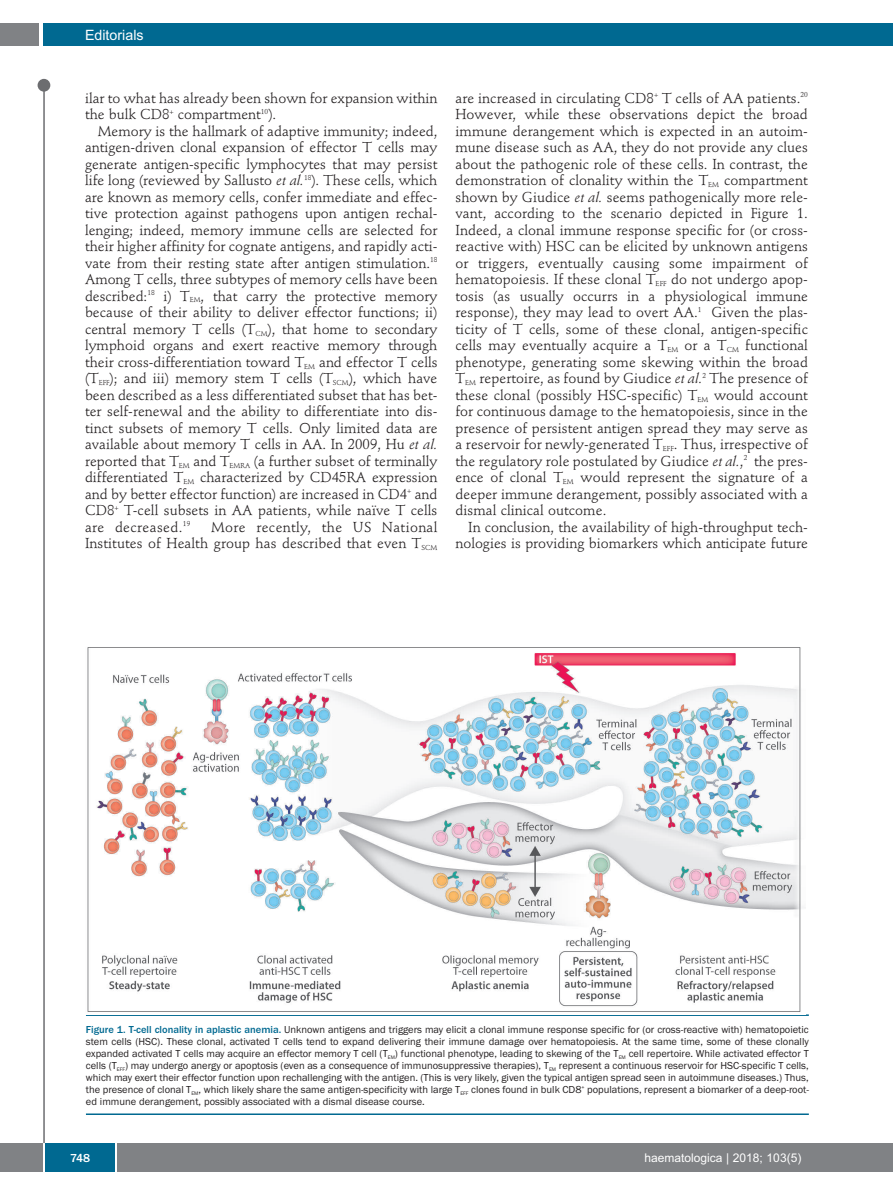
<style>
.page{position:relative;width:893px;height:1191px;background:#fff}
.page>*{position:absolute;margin:0;border:0;box-sizing:border-box;transform-origin:0 0}
.t1{font:14.25px/16.5px "Stempel Schneidler";color:#231f20;text-align:justify}
.t2{font:14.25px "Arial";color:#fff}
.t3{font:12px "Arial";color:#fff}
.t4{font:500 12px "Franklin Gothic";color:#fff}
.t5{font:10.5px/12px "Franklin Gothic";color:#231f20;text-align:justify}
.s1{font-style:italic}
.s2{font-weight:500;color:#006991}
</style>
<div class="page">
<div style="left:43px;top:23px;width:850px;height:22px;background:#006991"></div>
<div style="left:0;top:23px;width:39px;height:22px;background:#808285"></div>
<div style="left:0;top:1143px;width:893px;height:28px;background:#808285"></div>
<div style="left:45px;top:1143px;width:71px;height:28px;background:#006991"></div>
<hr style="left:43px;top:1143px;width:2px;height:28px;background:#fff">
<svg style="left:116px;top:1143px;width:1px;height:28px"></svg>
<div style="left:38px;top:79px;width:12px;height:13px;background:#6c6d70;border-radius:50%"></div>
<hr style="left:43px;top:82px;width:2px;height:1061px;background:#6c6d70">
<hr style="left:86px;top:1014px;width:723px;height:2px;background:#006991">
<hr style="left:86px;top:1113px;width:723px;height:2px;background:#006991">
<img style="left:87px;top:647px;width:718px;height:365px">
<p class="t2" style="left:85px;top:27px;width:60px">Editorials</p>
<p class="t1" style="left:85px;top:91px;width:354px">ilar to what has already been shown for expansion within the bulk CD8<sup>+</sup> compartment<sup>10</sup>).</p>
<p class="t1" style="left:85px;top:124px;width:354px;text-indent:13px">Memory is the hallmark of adaptive immunity; indeed, antigen-driven clonal expansion of effector T cells may generate antigen-specific lymphocytes that may persist life long (reviewed by Sallusto <span class="s1">et al.</span><sup>18</sup>). These cells, which are known as memory cells, confer immediate and effec&shy;tive protection against pathogens upon antigen rechal&shy;lenging; indeed, memory immune cells are selected for their higher affinity for cognate antigens, and rapidly acti&shy;vate from their resting state after antigen stimulation.<sup>18<br></sup>Among T cells, three subtypes of memory cells have been described:<sup>18</sup> i) T<sub>EM</sub>, that carry the protective memory because of their ability to deliver effector functions; ii) central memory T cells (T<sub>CM</sub>), that home to secondary lymphoid organs and exert reactive memory through their cross-differentiation toward T<sub>EM</sub> and effector T cells (T<sub>EFF</sub>); and iii) memory stem T cells (T<sub>SCM</sub>), which have been described as a less differentiated subset that has bet&shy;ter self-renewal and the ability to differentiate into dis&shy;tinct subsets of memory T cells. Only limited data are available about memory T cells in AA. In 2009, Hu <span class="s1">et al. </span>reported that T<sub>EM</sub> and T<sub>EMRA</sub> (a further subset of terminally differentiated T<sub>EM</sub> characterized by CD45RA expression and by better effector function) are increased in CD4<sup>+</sup> and CD8<sup>+</sup> T-cell subsets in AA patients, while naïve T cells are decreased.<sup>19</sup></p>
<p class="t1" style="left:85px;top:520px;width:354px;text-align:right">More recently, the US National<br>Institutes of Health group has described that even T<sub>SCM</sub></p>
<p class="t1" style="left:455px;top:91px;width:354px">are increased in circulating CD8<sup>+</sup> T cells of AA patients.<sup>20<br></sup>However, while these observations depict the broad immune derangement which is expected in an autoim&shy;mune disease such as AA, they do not provide any clues about the pathogenic role of these cells. In contrast, the demonstration of clonality within the T<sub>EM</sub> compartment shown by Giudice <span class="s1">et al.</span> seems pathogenically more rele&shy;vant, according to the scenario depicted in Figure 1.<br>Indeed, a clonal immune response specific for (or cross&shy;reactive with) HSC can be elicited by unknown antigens or triggers, eventually causing some impairment of hematopoiesis. If these clonal T<sub>EFF</sub> do not undergo apop&shy;tosis (as usually occurrs in a physiological immune response), they may lead to overt AA.<sup>1</sup> Given the plas&shy;ticity of T cells, some of these clonal, antigen-specific cells may eventually acquire a T<sub>EM</sub> or a T<sub>CM</sub> functional phenotype, generating some skewing within the broad T<sub>EM</sub> repertoire, as found by Giudice <span class="s1">et al.</span><sup>2</sup> The presence of these clonal (possibly HSC-specific) T<sub>EM</sub> would account for continuous damage to the hematopoiesis, since in the presence of persistent antigen spread they may serve as a reservoir for newly-generated T<sub>EFF</sub>. Thus, irrespective of the regulatory role postulated by Giudice <span class="s1">et al.</span>,<sup>2</sup> the pres&shy;ence of clonal T<sub>EM</sub> would represent the signature of a deeper immune derangement, possibly associated with a dismal clinical outcome.</p>
<p class="t1" style="left:455px;top:520px;width:354px;text-align:right">In conclusion, the availability of high-throughput tech&shy;nologies is providing biomarkers which anticipate future</p>
<p class="t5" style="left:86px;top:1023px;width:724px"><span class="s2">Figure 1. T-cell clonality in aplastic anemia.</span> Unknown antigens and triggers may elicit a clonal immune response specific for (or cross-reactive with) hematopoietic stem cells (HSC). These clonal, activated T cells tend to expand delivering their immune damage over hematopoiesis. At the same time, some of these clonally expanded activated T cells may acquire an effector memory T cell (T<sub>EM</sub>) functional phenotype, leading to skewing of the T<sub>EM</sub> cell repertoire. While activated effector T cells (T<sub>EFF</sub>) may undergo anergy or apoptosis (even as a consequence of immunosuppressive therapies), T<sub>EM</sub> represent a continuous reservoir for HSC-specific T cells, which may exert their effector function upon rechallenging with the antigen. (This is very likely, given the typical antigen spread seen in autoimmune diseases.) Thus, the presence of clonal T<sub>EM</sub>, which likely share the same antigen-specificity with large T<sub>EFF</sub> clones found in bulk CD8<sup>+</sup> populations, represent a biomarker of a deep-root&shy;ed immune derangement, possibly associated with a dismal disease course.</p>
<p class="t4" style="left:70px;top:1150px;width:22px">748</p>
<p class="t3" style="left:644px;top:1150px;width:158px">haematologica | 2018; 103(5)</p>
</div>
